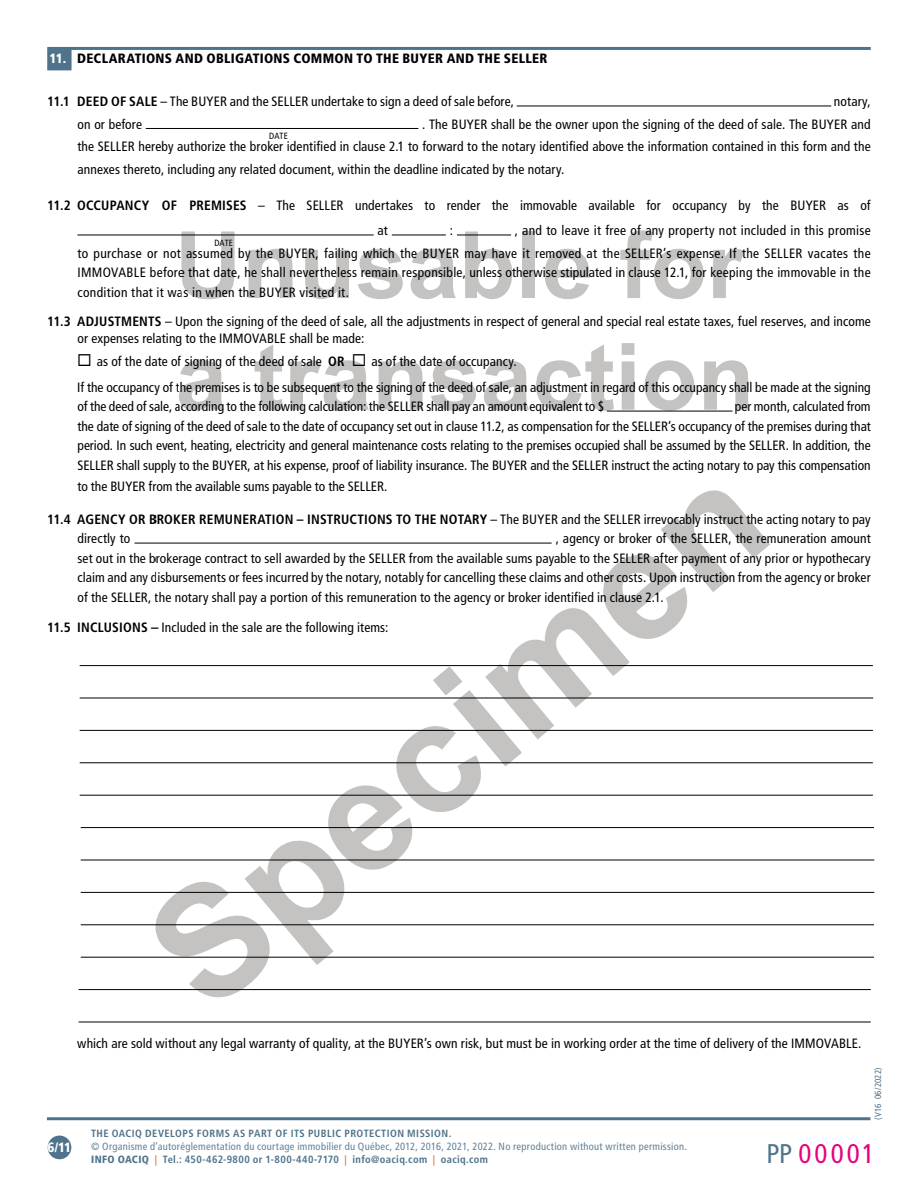
<style>
.page{position:relative;width:918px;height:1188px;background:#fff}
.page>*{position:absolute;margin:0;border:0;box-sizing:border-box;transform-origin:0 0}
.t1{font:condensed 27px "Frutiger LT Std";letter-spacing:.115em;color:#e6007e}
.t2{font:condensed 13.5px/19.5px "Frutiger LT Std";letter-spacing:.01em;color:#000}
.t3{font:900 condensed 13.5px "Frutiger LT Std";letter-spacing:.02em;color:#000}
.t4{font:900 condensed 13.5px "Frutiger LT Std";color:#fff}
.t5{font:condensed 10.5px/12.6px "Frutiger LT Std";letter-spacing:.025em;color:#5f8196}
.t6{font:700 condensed 10.5px "Frutiger LT Std";letter-spacing:.04em;color:#4e738a}
.t7{font:condensed 9px "Frutiger LT Std";letter-spacing:.02em;color:#4e738a}
.t8{font:condensed 9px "Frutiger LT Std";letter-spacing:.01em;color:#000}
.s1{color:#fff}
.s2{font-weight:700}
.s3{font-weight:900;color:#4e738a}
.s4{font-weight:700;color:#ee7623}
.s5{font-weight:700;color:#4e738a}
.s6{color:#4e738a}
</style>
<div class="page">
<div style="left:48px;top:1136px;width:23px;height:23px;background:#4e738a;border-radius:50%"></div>
<hr style="left:47px;top:1117px;width:823px;height:3px;background:#4e738a">
<hr style="left:47px;top:47px;width:824px;height:3px;background:#4e738a">
<div style="left:47px;top:49px;width:25px;height:21px;background:#4e738a"></div>
<hr style="left:517px;top:106px;width:314px;height:1px;background:#000">
<hr style="left:146px;top:128px;width:272px;height:1px;background:#000">
<hr style="left:77px;top:235px;width:297px;height:1px;background:#000">
<hr style="left:392px;top:235px;width:54px;height:1px;background:#000">
<hr style="left:457px;top:235px;width:54px;height:1px;background:#000">
<hr style="left:607px;top:411px;width:125px;height:1px;background:#000">
<hr style="left:135px;top:543px;width:417px;height:1px;background:#000">
<hr style="left:80px;top:665px;width:793px;height:1px;background:#000">
<hr style="left:80px;top:698px;width:793px;height:1px;background:#000">
<hr style="left:80px;top:730px;width:793px;height:1px;background:#000">
<hr style="left:80px;top:763px;width:793px;height:1px;background:#000">
<hr style="left:80px;top:795px;width:793px;height:1px;background:#000">
<hr style="left:81px;top:827px;width:793px;height:1px;background:#000">
<hr style="left:81px;top:860px;width:793px;height:1px;background:#000">
<hr style="left:81px;top:892px;width:793px;height:1px;background:#000">
<hr style="left:81px;top:925px;width:793px;height:1px;background:#000">
<hr style="left:81px;top:957px;width:793px;height:1px;background:#000">
<hr style="left:79px;top:989px;width:792px;height:1px;background:#000">
<hr style="left:79px;top:1022px;width:792px;height:1px;background:#000">
<svg style="left:155px;top:490px;width:615px;height:507px"></svg>
<svg style="left:181px;top:231px;width:54px;height:68px"></svg>
<svg style="left:249px;top:249px;width:44px;height:49px"></svg>
<svg style="left:305px;top:250px;width:44px;height:49px"></svg>
<svg style="left:358px;top:249px;width:45px;height:50px"></svg>
<svg style="left:411px;top:249px;width:45px;height:50px"></svg>
<svg style="left:465px;top:231px;width:47px;height:68px"></svg>
<div style="left:523px;top:231px;width:12px;height:67px;background:#c4c3c2"></div>
<svg style="left:545px;top:249px;width:45px;height:50px"></svg>
<svg style="left:620px;top:230px;width:84px;height:69px"></svg>
<svg style="left:713px;top:249px;width:31px;height:49px"></svg>
<svg style="left:179px;top:360px;width:45px;height:51px"></svg>
<svg style="left:255px;top:344px;width:28px;height:67px"></svg>
<svg style="left:290px;top:360px;width:79px;height:51px"></svg>
<svg style="left:379px;top:360px;width:44px;height:50px"></svg>
<svg style="left:431px;top:360px;width:45px;height:51px"></svg>
<svg style="left:484px;top:360px;width:45px;height:51px"></svg>
<svg style="left:536px;top:344px;width:78px;height:67px"></svg>
<svg style="left:622px;top:343px;width:12px;height:67px"></svg>
<svg style="left:645px;top:360px;width:49px;height:51px"></svg>
<svg style="left:704px;top:360px;width:44px;height:50px"></svg>
<p class="t3" style="left:49px;top:51px;width:500px"><span class="s1">11.</span> DECLARATIONS AND OBLIGATIONS COMMON TO THE BUYER AND THE SELLER</p>
<p class="t2" style="left:47px;top:92px;width:468px"><span class="s2">11.1 DEED OF SALE</span> – The BUYER and the SELLER undertake to sign a deed of sale before,</p>
<p class="t2" style="left:834px;top:92px;width:38px">notary,</p>
<p class="t2" style="left:77px;top:114px;width:66px">on or before</p>
<p class="t2" style="left:77px;top:113px;width:795px;line-height:22.5px;text-align:justify;text-indent:345px">. The BUYER shall be the owner upon the signing of the deed of sale. The BUYER and the SELLER hereby authorize the broker identified in clause 2.1 to forward to the notary identified above the information contained in this form and the annexes thereto, including any related document, within the deadline indicated by the notary.</p>
<p class="t2" style="left:378px;top:192px;width:495px;line-height:25.5px;text-indent:-330px"><span class="s2">11.2 OCCUPANCY OF PREMISES</span> – The SELLER undertakes to render the immovable available for occupancy by the BUYER as of at</p>
<p class="t8" style="left:269px;top:130px;width:20px">DATE</p>
<p class="t2" style="left:77px;top:219px;width:795px;line-height:22.5px;text-align:right">, and to leave it free of any property not included in this promise<br>to purchase or not assumed by the BUYER, failing which the BUYER may have it removed at the SELLER’s expense. If the SELLER vacates the</p>
<p class="t2" style="left:77px;top:263px;width:795px">IMMOVABLE before that date, he shall nevertheless remain responsible, unless otherwise stipulated in clause 12.1, for keeping the immovable in the condition that it was in when the BUYER visited it.</p>
<p class="t2" style="left:78px;top:314px;width:795px;line-height:16.2px;text-indent:-30px"><span class="s2">11.3 ADJUSTMENTS</span> – Upon the signing of the deed of sale, all the adjustments in respect of general and special real estate taxes, fuel reserves, and income or expenses relating to the IMMOVABLE shall be made:</p>
<p class="t2" style="left:77px;top:348px;width:795px;line-height:26.2px">◻ as of the date of signing of the deed of sale <span class="s2">OR</span> ◻ as of the date of occupancy.<br>If the occupancy of the premises is to be subsequent to the signing of the deed of sale, an adjustment in regard of this occupancy shall be made at the signing</p>
<p class="t2" style="left:77px;top:397px;width:528px">of the deed of sale, according to the following calculation: the SELLER shall pay an amount equivalent to $</p>
<p class="t2" style="left:450px;top:221px;width:5px">:</p>
<p class="t8" style="left:214px;top:238px;width:20px">DATE</p>
<p class="t2" style="left:77px;top:397px;width:795px;text-align:justify;text-indent:657px">per month, calculated from the date of signing of the deed of sale to the date of occupancy set out in clause 11.2, as compensation for the SELLER’s occupancy of the premises during that period. In such event, heating, electricity and general maintenance costs relating to the premises occupied shall be assumed by the SELLER. In addition, the SELLER shall supply to the BUYER, at his expense, proof of liability insurance. The BUYER and the SELLER instruct the acting notary to pay this compensation</p>
<p class="t2" style="left:77px;top:476px;width:312px">to the BUYER from the available sums payable to the SELLER.</p>
<p class="t2" style="left:77px;top:509px;width:795px;text-indent:-30px"><span class="s2">11.4 AGENCY OR BROKER REMUNERATION – INSTRUCTIONS TO THE NOTARY</span> – The BUYER and the SELLER irrevocably instruct the acting notary to pay directly to</p>
<p class="t2" style="left:77px;top:529px;width:795px;text-align:justify;text-indent:478px">, agency or broker of the SELLER, the remuneration amount set out in the brokerage contract to sell awarded by the SELLER from the available sums payable to the SELLER after payment of any prior or hypothecary claim and any disbursements or fees incurred by the notary, notably for cancelling these claims and other costs. Upon instruction from the agency or broker of the SELLER, the notary shall pay a portion of this remuneration to the agency or broker identified in clause 2.1.</p>
<p class="t2" style="left:47px;top:617px;width:343px"><span class="s2">11.5 INCLUSIONS –</span> Included in the sale are the following items:</p>
<p class="t2" style="left:77px;top:1033px;width:786px">which are sold without any legal warranty of quality, at the BUYER’s own risk, but must be in working order at the time of delivery of the IMMOVABLE.</p>
<p class="t7" style="left:873px;top:1120px;width:55px;rotate:-90deg">(V16 06/2022)</p>
<p class="t6" style="left:91px;top:1128px;width:362px">THE OACIQ DEVELOPS FORMS AS PART OF ITS PUBLIC PROTECTION MISSION.</p>
<p class="t5" style="left:91px;top:1140px;width:597px">© Organisme d’autoréglementation du courtage immobilier du Québec, 2012, 2016, 2021, 2022. No reproduction without written permission.<br><span class="s3">INFO OACIQ</span> <span class="s4">|</span> <span class="s5">Tel.: 450-462-9800 or 1-800-440-7170</span> <span class="s4">|</span> <span class="s5">info@oaciq.com</span> <span class="s4">|</span> <span class="s5">oaciq.com</span></p>
<p class="t4" style="left:48px;top:1139px;width:25px">6/11</p>
<h1 class="t1" style="left:766px;top:1137px;width:110px"><span class="s6">PP</span> 00001</h1>
</div>
